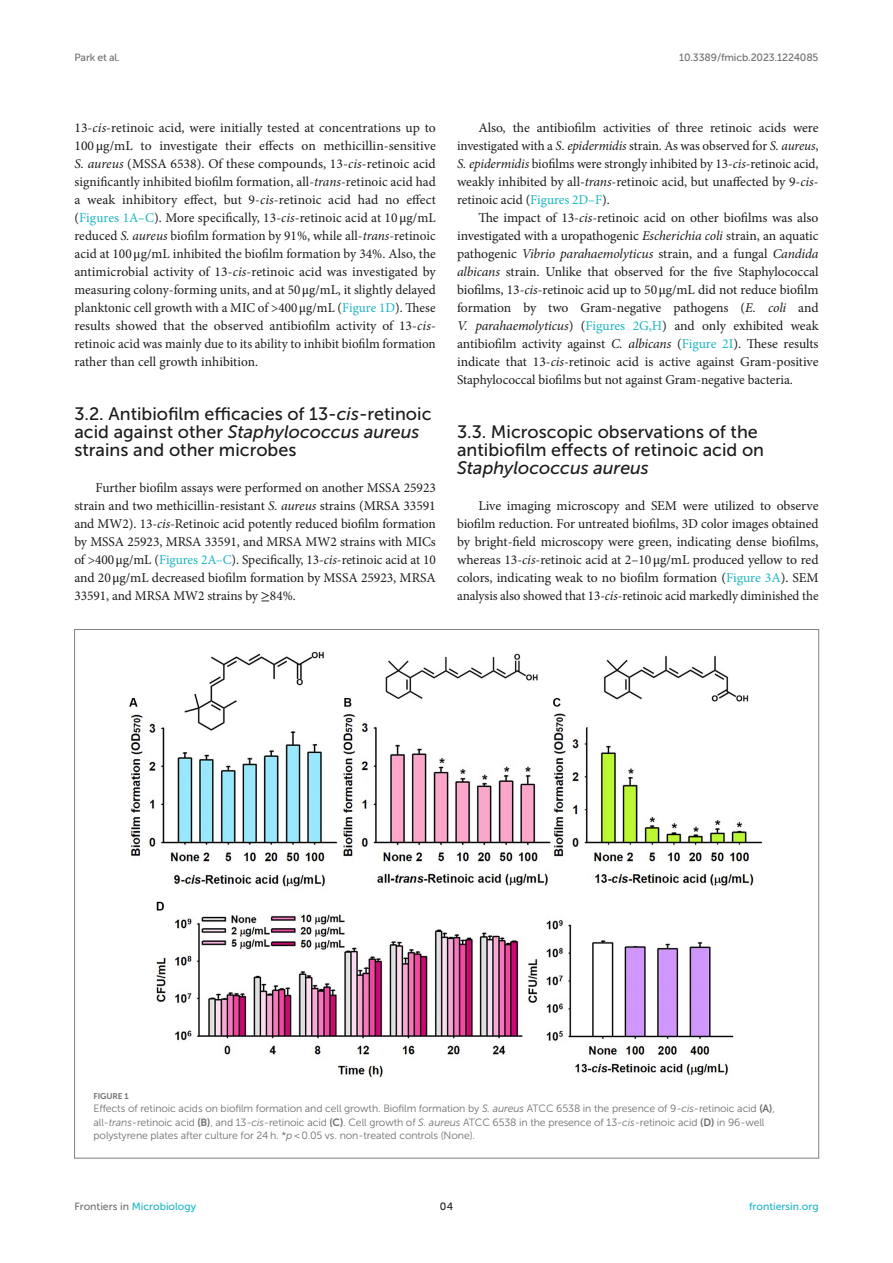
<style>
.page{position:relative;width:893px;height:1263px;background:#fff}
.page>*{position:absolute;margin:0;border:0;box-sizing:border-box;transform-origin:0 0}
.HEAD_2{font:18px/18px "Museo Sans 500";color:#1b1c1b}
.TEXT_FLUSH{font:13.5px/18px "Minion Pro";letter-spacing:-.005em;color:#1b1c1b;text-align:justify}
.TEXT{font:13.5px/18px "Minion Pro";letter-spacing:-.005em;color:#1b1c1b;text-align:justify}
.FIG_LEG{font:10.5px/13.5px "Museo Sans 300";letter-spacing:-.01em;color:#706f70}
.t1{font:10.5px "Museo Sans 500";color:#1db5c3}
.t2{font:10.5px "Museo Sans 500";letter-spacing:-.015em;color:#706f70}
.t3{font:10.5px "Museo Sans 500";color:#1b1c1b}
.FIG_HD{font:8.25px "Museo Sans 700";letter-spacing:-.01em;color:#706f70}
.s1{font-style:italic}
.s2{font-family:"STIX General"}
.s3{color:#1db5c3}
.s4{font-family:"Museo Sans 700"}
.s5{color:#706f70}
</style>
<div class="page">
<img style="left:129px;top:651px;width:634px;height:427px">
<p class="t2" style="left:74px;top:51px;width:47px">Park et al.</p>
<p class="t2" style="left:679px;top:51px;width:141px">10.3389/fmicb.2023.1224085</p>
<p class="TEXT_FLUSH" style="left:74px;top:119px;width:363px">13-<span class="s1">cis</span>-retinoic acid, were initially tested at concentrations up to 100 <span class="s2">μ</span>g/mL to investigate their effects on methicillin-sensitive <span class="s1">S. aureus</span> (MSSA 6538). Of these compounds, 13-<span class="s1">cis</span>-retinoic acid significantly inhibited biofilm formation, all-<span class="s1">trans</span>-retinoic acid had a weak inhibitory effect, but 9-<span class="s1">cis</span>-retinoic acid had no effect (<span class="s3">Figures 1A–C</span>). More specifically, 13-<span class="s1">cis</span>-retinoic acid at 10 <span class="s2">μ</span>g/mL</p>
<p class="TEXT_FLUSH" style="left:74px;top:227px;width:363px">reduced <span class="s1">S. aureus</span> biofilm formation by 91%, while all-<span class="s1">trans</span>-retinoic acid at 100 <span class="s2">μ</span>g/mL inhibited the biofilm formation by 34%. Also, the antimicrobial activity of 13-<span class="s1">cis</span>-retinoic acid was investigated by measuring colony-forming units, and at 50 <span class="s2">μ</span>g/mL, it slightly delayed planktonic cell growth with a MIC of &gt;400 <span class="s2">μ</span>g/mL (<span class="s3">Figure 1D</span>). These results showed that the observed antibiofilm activity of 13-<span class="s1">cis&shy;</span>retinoic acid was mainly due to its ability to inhibit biofilm formation rather than cell growth inhibition.</p>
<p class="HEAD_2" style="left:74px;top:405px;width:359px">3.2. Antibiofilm efficacies of 13-<span class="s1">cis</span>-retinoic acid against other <span class="s1">Staphylococcus aureus </span>strains and other microbes</p>
<p class="TEXT_FLUSH" style="left:74px;top:479px;width:363px;text-indent:21px">Further biofilm assays were performed on another MSSA 25923 strain and two methicillin-resistant <span class="s1">S. aureus</span> strains (MRSA 33591 and MW2). 13-<span class="s1">cis</span>-Retinoic acid potently reduced biofilm formation by MSSA 25923, MRSA 33591, and MRSA MW2 strains with MICs of &gt;400<span class="s2">μ</span>g/mL (<span class="s3">Figures 2A–C</span>). Specifically, 13-<span class="s1">cis</span>-retinoic acid at 10 and 20<span class="s2">μ</span>g/mL decreased biofilm formation by MSSA 25923, MRSA 33591, and MRSA MW2 strains by <span class="s2">≥</span>84%.</p>
<p class="TEXT" style="left:457px;top:119px;width:363px;text-indent:21px">Also, the antibiofilm activities of three retinoic acids were investigated with a <span class="s1">S. epidermidis</span> strain. As was observed for <span class="s1">S. aureus</span>, <span class="s1">S. epidermidis</span> biofilms were strongly inhibited by 13-<span class="s1">cis</span>-retinoic acid, weakly inhibited by all-<span class="s1">trans</span>-retinoic acid, but unaffected by 9-<span class="s1">cis&shy;</span>retinoic acid (<span class="s3">Figures 2D–F</span>).</p>
<p class="TEXT" style="left:457px;top:209px;width:363px;text-indent:21px">The impact of 13-<span class="s1">cis</span>-retinoic acid on other biofilms was also investigated with a uropathogenic <span class="s1">Escherichia coli</span> strain, an aquatic pathogenic <span class="s1">Vibrio parahaemolyticus</span> strain, and a fungal <span class="s1">Candida albicans</span> strain. Unlike that observed for the five Staphylococcal biofilms, 13-<span class="s1">cis</span>-retinoic acid up to 50<span class="s2">μ</span>g/mL did not reduce biofilm formation by two Gram-negative pathogens (<span class="s1">E. coli</span> and <span class="s1">V. parahaemolyticus</span>) (<span class="s3">Figures 2G,H</span>) and only exhibited weak antibiofilm activity against <span class="s1">C. albicans</span> (<span class="s3">Figure 2I</span>). These results indicate that 13-<span class="s1">cis</span>-retinoic acid is active against Gram-positive Staphylococcal biofilms but not against Gram-negative bacteria.</p>
<p class="HEAD_2" style="left:457px;top:423px;width:309px">3.3. Microscopic observations of the antibiofilm effects of retinoic acid on<br><span class="s1">Staphylococcus aureus</span></p>
<p class="TEXT_FLUSH" style="left:457px;top:497px;width:363px;text-indent:21px">Live imaging microscopy and SEM were utilized to observe biofilm reduction. For untreated biofilms, 3D color images obtained by bright-field microscopy were green, indicating dense biofilms, whereas 13-<span class="s1">cis</span>-retinoic acid at 2–10<span class="s2">μ</span>g/mL produced yellow to red colors, indicating weak to no biofilm formation (<span class="s3">Figure 3A</span>). SEM analysis also showed that 13-<span class="s1">cis</span>-retinoic acid markedly diminished the</p>
<p class="FIG_HD" style="left:94px;top:1091px;width:37px">FIGURE 1</p>
<p class="FIG_LEG" style="left:94px;top:1102px;width:683px">Effects of retinoic acids on biofilm formation and cell growth. Biofilm formation by <span class="s1">S. aureus</span> ATCC 6538 in the presence of 9-<span class="s1">cis</span>-retinoic acid <span class="s4">(A)</span>, all-<span class="s1">trans</span>-retinoic acid <span class="s4">(B)</span>, and 13-<span class="s1">cis</span>-retinoic acid <span class="s4">(C)</span>. Cell growth of <span class="s1">S. aureus</span> ATCC 6538 in the presence of 13-<span class="s1">cis</span>-retinoic acid <span class="s4">(D)</span> in 96-well polystyrene plates after culture for 24 h. *<span class="s1">p</span> &lt; 0.05 vs. non-treated controls (None).</p>
<p class="t1" style="left:74px;top:1200px;width:123px"><span class="s5">Frontiers in</span> Microbiology</p>
<p class="t3" style="left:440px;top:1200px;width:15px">04</p>
<p class="t1" style="left:749px;top:1200px;width:71px">frontiersin.org</p>
</div>
